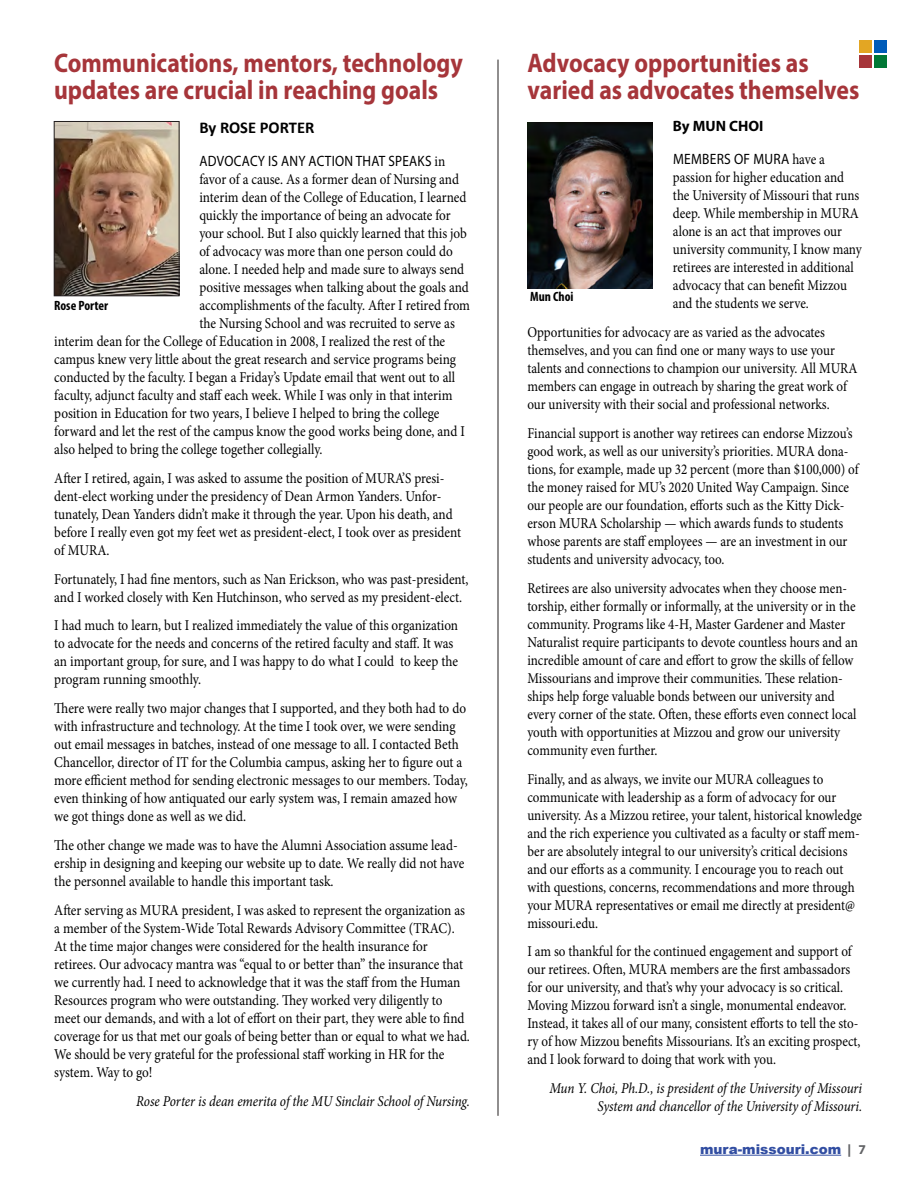
<style>
.page{position:relative;width:918px;height:1188px;background:#fff}
.page>*{position:absolute;margin:0;border:0;box-sizing:border-box;transform-origin:0 0}
.t1{font:700 27px/27px "Myriad Pro";color:#a6353a;scale:.88 1}
.t2{font:700 16.5px "Calibri";color:#000}
.t3{font:15px/18px "Minion Pro";letter-spacing:-.005em;color:#000;scale:.88 1}
.t4{font:15px/18px "Minion Pro";letter-spacing:-.005em;color:#000;scale:.87 1}
.t5{font:italic 15px/18px "Minion Pro";letter-spacing:-.01em;color:#000;text-align:right;scale:.88 1}
.t6{font:15px "Myriad Pro";letter-spacing:.02em;color:#000;scale:.88 1}
.t7{font:15px "Myriad Pro";letter-spacing:.02em;color:#000;scale:.9 1}
.t8{font:700 15px "Myriad Pro";color:#000}
.t9{font:900 13.5px "Arial";color:#324ea2}
.t10{font:700 condensed 13.5px "Myriad Pro";color:#000}
.s1{font-family:"Minion Pro"}
.s2{color:#626366}
.s3{font-family:"Myriad Pro";font-weight:700;color:#626366}
</style>
<div class="page">
<hr style="left:700px;top:1155px;width:141px;height:1px;background:#324ea2">
<img style="left:56px;top:123px;width:121px;height:171px">
<div style="left:54px;top:121px;width:125px;height:175px;border:1px solid #221e1f"></div>
<img style="left:527px;top:122px;width:126px;height:166px">
<hr style="left:498px;top:60px;width:1px;height:1056px;background:#221e1f">
<div style="left:859px;top:40px;width:13px;height:13px;background:#e3a623"></div>
<div style="left:874px;top:40px;width:13px;height:13px;background:#005cb9"></div>
<div style="left:859px;top:55px;width:13px;height:13px;background:#a6353a"></div>
<div style="left:874px;top:55px;width:13px;height:13px;background:#007835"></div>
<h1 class="t1" style="left:54px;top:48px;width:466px">Communications, mentors, technology updates are crucial in reaching goals</h1>
<p class="t2" style="left:199px;top:117px;width:117px">By ROSE PORTER</p>
<p class="t6" style="left:200px;top:152px;width:281px">ADVOCACY IS ANY ACTION THAT SPEAKS <span class="s1">in</span></p>
<p class="t3" style="left:199px;top:170px;width:297px">favor of a cause. As a former dean of Nursing and</p>
<p class="t3" style="left:199px;top:188px;width:305px">interim dean of the College of Education, I learned</p>
<p class="t3" style="left:199px;top:206px;width:287px">quickly the importance of being an advocate for</p>
<p class="t3" style="left:199px;top:224px;width:306px">your school. But I also quickly learned that this job</p>
<p class="t3" style="left:199px;top:242px;width:289px">of advocacy was more than one person could do</p>
<p class="t3" style="left:199px;top:260px;width:302px">alone. I needed help and made sure to always send</p>
<p class="t3" style="left:199px;top:278px;width:308px">positive messages when talking about the goals and</p>
<p class="t3" style="left:199px;top:296px;width:309px">accomplishments of the faculty. After I retired from</p>
<p class="t3" style="left:199px;top:314px;width:292px">the Nursing School and was recruited to serve as</p>
<p class="t3" style="left:54px;top:332px;width:446px">interim dean for the College of Education in 2008, I realized the rest of the</p>
<p class="t3" style="left:54px;top:350px;width:458px">campus knew very little about the great research and service programs being</p>
<p class="t3" style="left:54px;top:368px;width:457px">conducted by the faculty. I began a Friday’s Update email that went out to all</p>
<p class="t3" style="left:54px;top:386px;width:454px">faculty, adjunct faculty and staff each week. While I was only in that interim</p>
<p class="t3" style="left:54px;top:404px;width:439px">position in Education for two years, I believe I helped to bring the college</p>
<p class="t3" style="left:54px;top:422px;width:468px">forward and let the rest of the campus know the good works being done, and I</p>
<p class="t3" style="left:54px;top:440px;width:306px">also helped to bring the college together collegially.</p>
<p class="t3" style="left:54px;top:469px;width:464px">After I retired, again, I was asked to assume the position of MURA’S presi&shy;dent-elect working under the presidency of Dean Armon Yanders. Unfor&shy;tunately, Dean Yanders didn’t make it through the year. Upon his death, and before I really even got my feet wet as president-elect, I took over as president of MURA.</p>
<p class="t3" style="left:54px;top:570px;width:472px">Fortunately, I had fine mentors, such as Nan Erickson, who was past-president, and I worked closely with Ken Hutchinson, who served as my president-elect.</p>
<p class="t3" style="left:54px;top:617px;width:460px">I had much to learn, but I realized immediately the value of this organization to advocate for the needs and concerns of the retired faculty and staff. It was an important group, for sure, and I was happy to do what I could to keep the program running smoothly.</p>
<p class="t3" style="left:54px;top:699px;width:471px">There were really two major changes that I supported, and they both had to do with infrastructure and technology. At the time I took over, we were sending out email messages in batches, instead of one message to all. I contacted Beth Chancellor, director of IT for the Columbia campus, asking her to figure out a more efficient method for sending electronic messages to our members. Today, even thinking of how antiquated our early system was, I remain amazed how we got things done as well as we did.</p>
<p class="t3" style="left:54px;top:836px;width:468px">The other change we made was to have the Alumni Association assume lead&shy;ership in designing and keeping our website up to date. We really did not have the personnel available to handle this important task.</p>
<p class="t3" style="left:54px;top:901px;width:474px">After serving as MURA president, I was asked to represent the organization as a member of the System-Wide Total Rewards Advisory Committee (TRAC).<br>At the time major changes were considered for the health insurance for retirees. Our advocacy mantra was “equal to or better than” the insurance that we currently had. I need to acknowledge that it was the staff from the Human Resources program who were outstanding. They worked very diligently to meet our demands, and with a lot of effort on their part, they were able to find coverage for us that met our goals of being better than or equal to what we had.<br>We should be very grateful for the professional staff working in HR for the system. Way to go!</p>
<p class="t5" style="left:136px;top:1092px;width:381px">Rose Porter is dean emerita of the MU Sinclair School of Nursing.</p>
<p class="t10" style="left:54px;top:297px;width:55px">Rose Porter</p>
<h1 class="t1" style="left:527px;top:48px;width:379px">Advocacy opportunities as varied as advocates themselves</h1>
<p class="t8" style="left:673px;top:117px;width:92px">By MUN CHOI</p>
<p class="t7" style="left:673px;top:150px;width:170px">MEMBERS OF MURA <span class="s1">have a</span></p>
<p class="t4" style="left:673px;top:169px;width:219px">passion for higher education and the University of Missouri that runs deep. While membership in MURA alone is an act that improves our university community, I know many retirees are interested in additional advocacy that can benefit Mizzou and the students we serve.</p>
<p class="t4" style="left:527px;top:324px;width:381px">Opportunities for advocacy are as varied as the advocates themselves, and you can find one or many ways to use your talents and connections to champion our university. All MURA members can engage in outreach by sharing the great work of our university with their social and professional networks.</p>
<p class="t4" style="left:527px;top:424px;width:382px">Financial support is another way retirees can endorse Mizzou’s good work, as well as our university’s priorities. MURA dona&shy;tions, for example, made up 32 percent (more than $100,000) of the money raised for MU’s 2020 United Way Campaign. Since our people are our foundation, efforts such as the Kitty Dick&shy;erson MURA Scholarship — which awards funds to students whose parents are staff employees — are an investment in our students and university advocacy, too.</p>
<p class="t4" style="left:527px;top:579px;width:381px">Retirees are also university advocates when they choose men&shy;torship, either formally or informally, at the university or in the community. Programs like 4-H, Master Gardener and Master Naturalist require participants to devote countless hours and an incredible amount of care and effort to grow the skills of fellow Missourians and improve their communities. These relation&shy;ships help forge valuable bonds between our university and every corner of the state. Often, these efforts even connect local youth with opportunities at Mizzou and grow our university community even further.</p>
<p class="t4" style="left:527px;top:770px;width:386px">Finally, and as always, we invite our MURA colleagues to communicate with leadership as a form of advocacy for our university. As a Mizzou retiree, your talent, historical knowledge and the rich experience you cultivated as a faculty or staff mem&shy;ber are absolutely integral to our university’s critical decisions and our efforts as a community. I encourage you to reach out with questions, concerns, recommendations and more through your MURA representatives or email me directly at president@ missouri.edu.</p>
<p class="t4" style="left:527px;top:943px;width:384px">I am so thankful for the continued engagement and support of our retirees. Often, MURA members are the first ambassadors for our university, and that’s why your advocacy is so critical.<br>Moving Mizzou forward isn’t a single, monumental endeavor.<br>Instead, it takes all of our many, consistent efforts to tell the sto&shy;ry of how Mizzou benefits Missourians. It’s an exciting prospect, and I look forward to doing that work with you.</p>
<p class="t5" style="left:549px;top:1079px;width:357px">Mun Y. Choi, Ph.D., is president of the University of Missouri<br>System and chancellor of the University of Missouri.</p>
<p class="t10" style="left:530px;top:288px;width:45px">Mun Choi</p>
<p class="t9" style="left:700px;top:1139px;width:168px">mura-missouri.com <span class="s2">|</span> <span class="s3">7</span></p>
</div>
